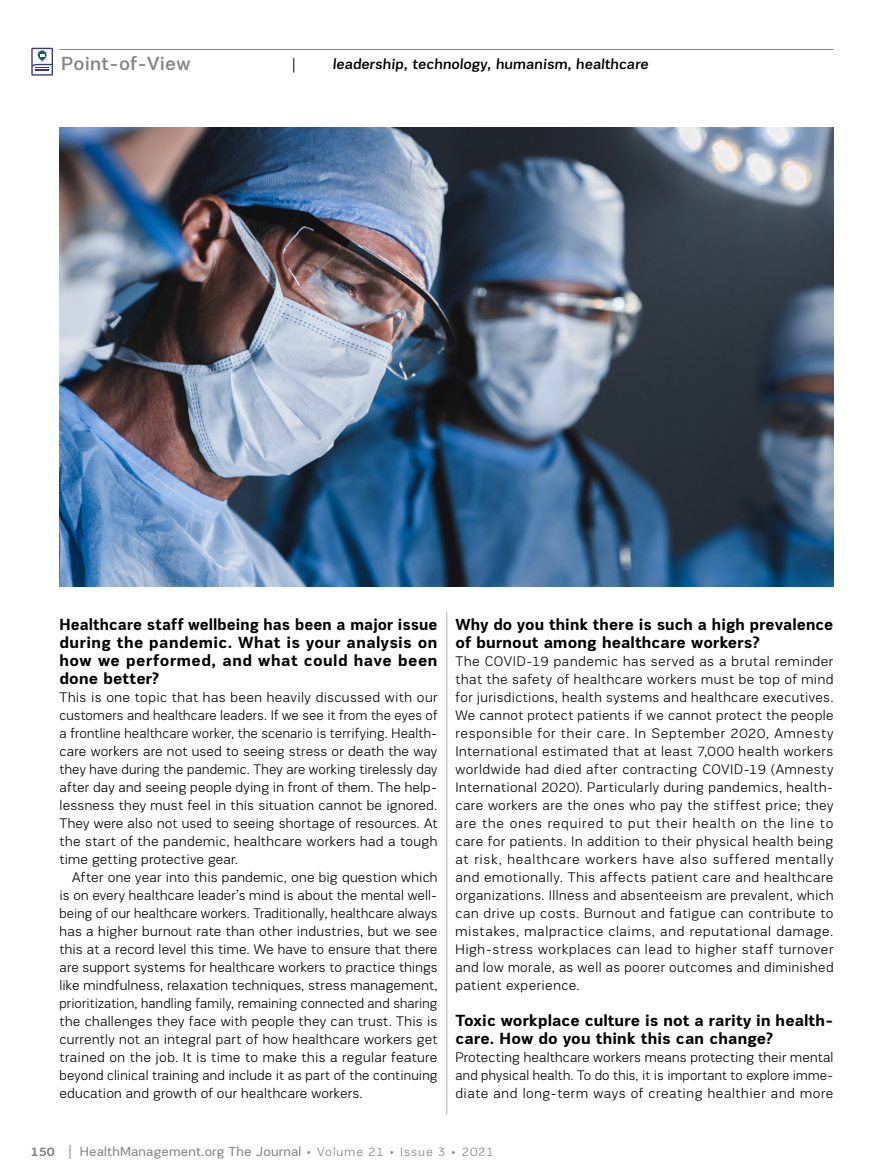
<style>
.page{position:relative;width:893px;height:1174px;background:#fff}
.page>*{position:absolute;margin:0;border:0;box-sizing:border-box;transform-origin:0 0}
.t1{font:500 19.5px "PRC Fidelity";letter-spacing:.01em;color:#868587}
.t2{font:700 16.5px/18px "PRC Fidelity";letter-spacing:.01em;color:#000}
.t3{font:700 16.5px/18px "PRC Fidelity";letter-spacing:.01em;color:#000;text-align:justify;scale:.96 1}
.t4{font:500 15px "PRC Fidelity";color:#000}
.t5{font:300 14.25px/18px "PRC Fidelity";letter-spacing:.025em;color:#000;text-align:justify}
.t6{font:13.5px "PRC Fidelity";letter-spacing:.01em;color:#858584}
.t7{font:700 12.75px "PRC Fidelity";color:#858584}
.s1{font-weight:300;font-size:12.75px}
</style>
<div class="page">
<hr style="left:60px;top:49px;width:773px;height:1px;background:#868587">
<svg style="left:31px;top:47px;width:22px;height:29px"></svg>
<svg style="left:293px;top:58px;width:1px;height:14px"></svg>
<svg style="left:70px;top:1145px;width:1px;height:13px"></svg>
<img style="left:60px;top:128px;width:773px;height:459px">
<hr style="left:446px;top:612px;width:1px;height:502px;background:#b3b2b2">
<h1 class="t1" style="left:61px;top:52px;width:131px">Point-of-View</h1>
<p class="t4" style="left:333px;top:56px;width:319px">leadership, technology, humanism, healthcare</p>
<p class="t3" style="left:60px;top:615px;width:395px">Healthcare staff wellbeing has been a major issue during the pandemic. What is your analysis on how we performed, and what could have been done better?</p>
<p class="t5" style="left:60px;top:688px;width:379px">This is one topic that has been heavily discussed with our customers and healthcare leaders. If we see it from the eyes of a frontline healthcare worker, the scenario is terrifying. Health&shy;care workers are not used to seeing stress or death the way they have during the pandemic. They are working tirelessly day after day and seeing people dying in front of them. The help&shy;lessness they must feel in this situation cannot be ignored.<br>They were also not used to seeing shortage of resources. At the start of the pandemic, healthcare workers had a tough time getting protective gear.</p>
<p class="t5" style="left:60px;top:868px;width:379px;text-indent:13px">After one year into this pandemic, one big question which is on every healthcare leader’s mind is about the mental well&shy;being of our healthcare workers. Traditionally, healthcare always has a higher burnout rate than other industries, but we see this at a record level this time. We have to ensure that there are support systems for healthcare workers to practice things like mindfulness, relaxation techniques, stress management, prioritization, handling family, remaining connected and sharing the challenges they face with people they can trust. This is currently not an integral part of how healthcare workers get trained on the job. It is time to make this a regular feature beyond clinical training and include it as part of the continuing education and growth of our healthcare workers.</p>
<p class="t2" style="left:455px;top:615px;width:379px">Why do you think there is such a high prevalence of burnout among healthcare workers?</p>
<p class="t5" style="left:455px;top:652px;width:380px">The COVID-19 pandemic has served as a brutal reminder that the safety of healthcare workers must be top of mind for jurisdictions, health systems and healthcare executives.<br>We cannot protect patients if we cannot protect the people responsible for their care. In September 2020, Amnesty International estimated that at least 7,000 health workers worldwide had died after contracting COVID-19 (Amnesty International 2020). Particularly during pandemics, health&shy;care workers are the ones who pay the stiffest price; they are the ones required to put their health on the line to care for patients. In addition to their physical health being at risk, healthcare workers have also suffered mentally and emotionally. This affects patient care and healthcare organizations. Illness and absenteeism are prevalent, which can drive up costs. Burnout and fatigue can contribute to mistakes, malpractice claims, and reputational damage.<br>High-stress workplaces can lead to higher staff turnover and low morale, as well as poorer outcomes and diminished patient experience.</p>
<p class="t2" style="left:455px;top:1011px;width:379px">Toxic workplace culture is not a rarity in health&shy;care. How do you think this can change?</p>
<p class="t5" style="left:455px;top:1048px;width:379px">Protecting healthcare workers means protecting their mental and physical health. To do this, it is important to explore imme&shy;diate and long-term ways of creating healthier and more</p>
<p class="t7" style="left:31px;top:1144px;width:25px">150</p>
<p class="t6" style="left:80px;top:1144px;width:416px">HealthManagement.org The Journal <span class="s1">• Volume 21 • Issue 3 • 2021</span></p>
</div>
